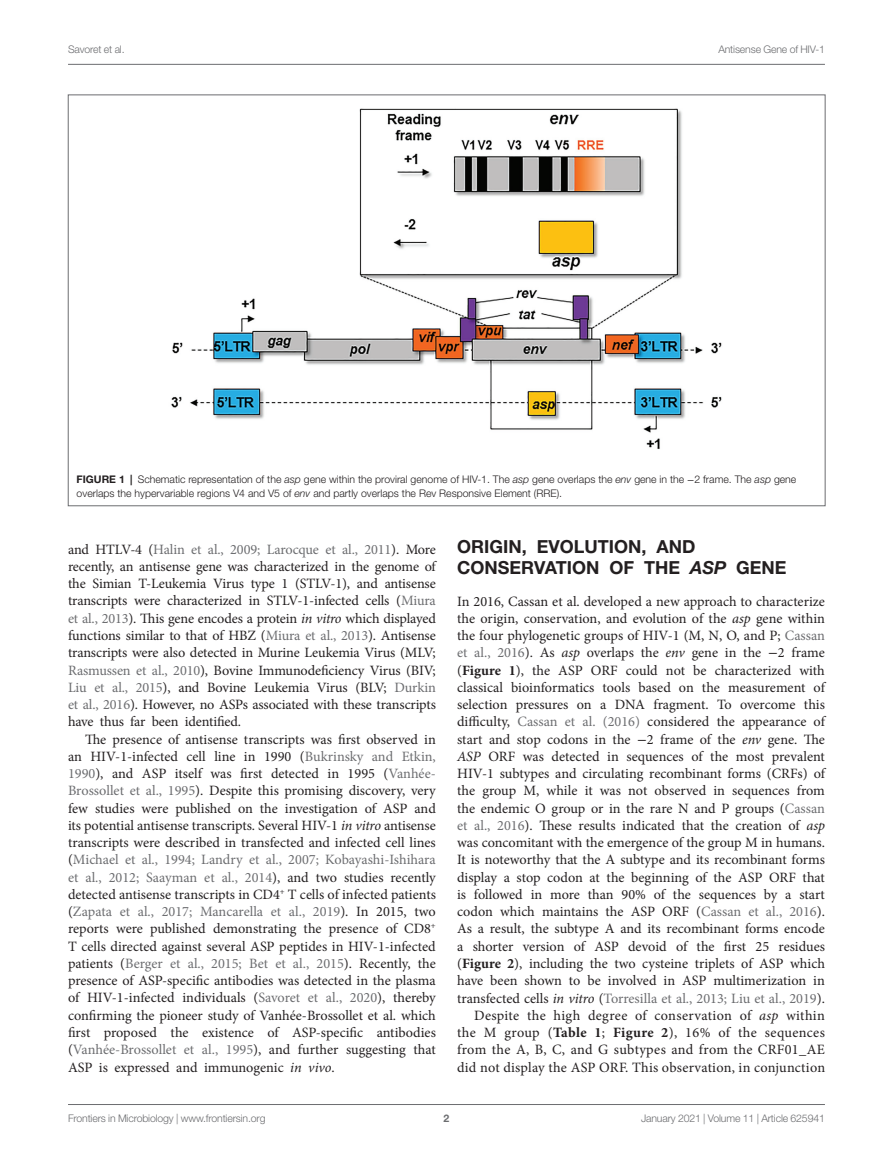
<style>
.page{position:relative;width:893px;height:1170px;background:#fff}
.page>*{position:absolute;margin:0;border:0;box-sizing:border-box;transform-origin:0 0}
.HEAD_1{font:700 18px/21px "Helvetica Neue LT Std";color:#231f20}
.TEXT{font:14.25px/17.2px "Minion Pro";color:#231f20;text-align:justify}
.TEXT_FLUSH{font:14.25px/17.2px "Minion Pro";color:#231f20;text-align:justify}
.FIG_LEG{font:300 10.5px/14.2px "Helvetica Neue LT Std";color:#231f20}
.t1{font:300 10.5px "Helvetica Neue LT Std";letter-spacing:-.015em;color:#6c6d70}
.t2{font:700 10.5px "Helvetica Neue LT Std";color:#6c6d70}
.s1{font-weight:700}
.s2{font-style:italic}
.s3{font-family:"STIX General";font-weight:400}
.s4{color:#6c6d70}
.s5{font-family:"STIX General"}
</style>
<div class="page">
<hr style="left:68px;top:64px;width:757px;height:1px;background:#6c6d70">
<hr style="left:68px;top:1104px;width:757px;height:1px;background:#6c6d70">
<img style="left:171px;top:108px;width:551px;height:341px">
<p class="t1" style="left:68px;top:42px;width:58px">Savoret et al.</p>
<p class="t1" style="left:718px;top:42px;width:108px">Antisense Gene of HIV-1</p>
<p class="FIG_LEG" style="left:77px;top:472px;width:721px"><span class="s1">FIGURE 1 |</span> Schematic representation of the <span class="s2">asp</span> gene within the proviral genome of HIV-1. The <span class="s2">asp</span> gene overlaps the <span class="s2">env</span> gene in the <span class="s3">−</span>2 frame. The <span class="s2">asp</span> gene overlaps the hypervariable regions V4 and V5 of <span class="s2">env</span> and partly overlaps the Rev Responsive Element (RRE).</p>
<p class="TEXT" style="left:68px;top:540px;width:369px">and HTLV-4 (<span class="s4">Halin et al., 2009; Larocque et al., 2011</span>). More recently, an antisense gene was characterized in the genome of the Simian T-Leukemia Virus type 1 (STLV-1), and antisense transcripts were characterized in STLV-1-infected cells (<span class="s4">Miura et al., 2013</span>). This gene encodes a protein <span class="s2">in vitro</span> which displayed functions similar to that of HBZ (<span class="s4">Miura et al., 2013</span>). Antisense transcripts were also detected in Murine Leukemia Virus (MLV; <span class="s4">Rasmussen et al., 2010</span>), Bovine Immunodeficiency Virus (BIV; <span class="s4">Liu et al., 2015</span>), and Bovine Leukemia Virus (BLV; <span class="s4">Durkin et al., 2016</span>). However, no ASPs associated with these transcripts have thus far been identified.</p>
<p class="TEXT" style="left:68px;top:730px;width:369px;text-indent:17px">The presence of antisense transcripts was first observed in an HIV-1-infected cell line in 1990 (<span class="s4">Bukrinsky and Etkin, 1990</span>), and ASP itself was first detected in 1995 (<span class="s4">Vanhée-Brossollet et al., 1995</span>). Despite this promising discovery, very few studies were published on the investigation of ASP and its potential antisense transcripts. Several HIV-1 <span class="s2">in vitro</span> antisense transcripts were described in transfected and infected cell lines (<span class="s4">Michael et al., 1994; Landry et al., 2007; Kobayashi-Ishihara et al., 2012; Saayman et al., 2014</span>), and two studies recently detected antisense transcripts in CD4<sup>+</sup> T cells of infected patients (<span class="s4">Zapata et al., 2017; Mancarella et al., 2019</span>). In 2015, two reports were published demonstrating the presence of CD8<sup>+ </sup>T cells directed against several ASP peptides in HIV-1-infected patients (<span class="s4">Berger et al., 2015; Bet et al., 2015</span>). Recently, the presence of ASP-specific antibodies was detected in the plasma of HIV-1-infected individuals (<span class="s4">Savoret et al., 2020</span>), thereby confirming the pioneer study of Vanhée-Brossollet et al. which first proposed the existence of ASP-specific antibodies (<span class="s4">Vanhée-Brossollet et al., 1995</span>), and further suggesting that ASP is expressed and immunogenic <span class="s2">in vivo</span>.</p>
<p class="HEAD_1" style="left:457px;top:535px;width:331px">ORIGIN, EVOLUTION, AND<br>CONSERVATION OF THE <span class="s2">ASP</span> GENE</p>
<p class="TEXT_FLUSH" style="left:457px;top:592px;width:369px">In 2016, Cassan et al. developed a new approach to characterize the origin, conservation, and evolution of the <span class="s2">asp</span> gene within the four phylogenetic groups of HIV-1 (M, N, O, and P; <span class="s4">Cassan et al., 2016</span>). As <span class="s2">asp</span> overlaps the <span class="s2">env</span> gene in the <span class="s5">−</span>2 frame (<span class="s1">Figure 1</span>), the ASP ORF could not be characterized with classical bioinformatics tools based on the measurement of selection pressures on a DNA fragment. To overcome this difficulty, <span class="s4">Cassan et al. (2016)</span> considered the appearance of start and stop codons in the <span class="s5">−</span>2 frame of the <span class="s2">env</span> gene. The <span class="s2">ASP</span> ORF was detected in sequences of the most prevalent HIV-1 subtypes and circulating recombinant forms (CRFs) of the group M, while it was not observed in sequences from the endemic O group or in the rare N and P groups (<span class="s4">Cassan et al., 2016</span>). These results indicated that the creation of <span class="s2">asp </span>was concomitant with the emergence of the group M in humans.<br>It is noteworthy that the A subtype and its recombinant forms display a stop codon at the beginning of the ASP ORF that is followed in more than 90% of the sequences by a start codon which maintains the ASP ORF (<span class="s4">Cassan et al., 2016</span>).<br>As a result, the subtype A and its recombinant forms encode a shorter version of ASP devoid of the first 25 residues (<span class="s1">Figure 2</span>), including the two cysteine triplets of ASP which have been shown to be involved in ASP multimerization in transfected cells <span class="s2">in vitro</span> (<span class="s4">Torresilla et al., 2013; Liu et al., 2019</span>).</p>
<p class="TEXT" style="left:457px;top:1006px;width:369px;text-indent:17px">Despite the high degree of conservation of <span class="s2">asp</span> within the M group (<span class="s1">Table 1</span>; <span class="s1">Figure 2</span>), 16% of the sequences from the A, B, C, and G subtypes and from the CRF01_AE did not display the ASP ORF. This observation, in conjunction</p>
<p class="t1" style="left:68px;top:1111px;width:199px">Frontiers in Microbiology | www.frontiersin.org</p>
<p class="t2" style="left:444px;top:1111px;width:7px">2</p>
<p class="t1" style="left:641px;top:1111px;width:185px">January 2021 | Volume 11 | Article 625941</p>
</div>
